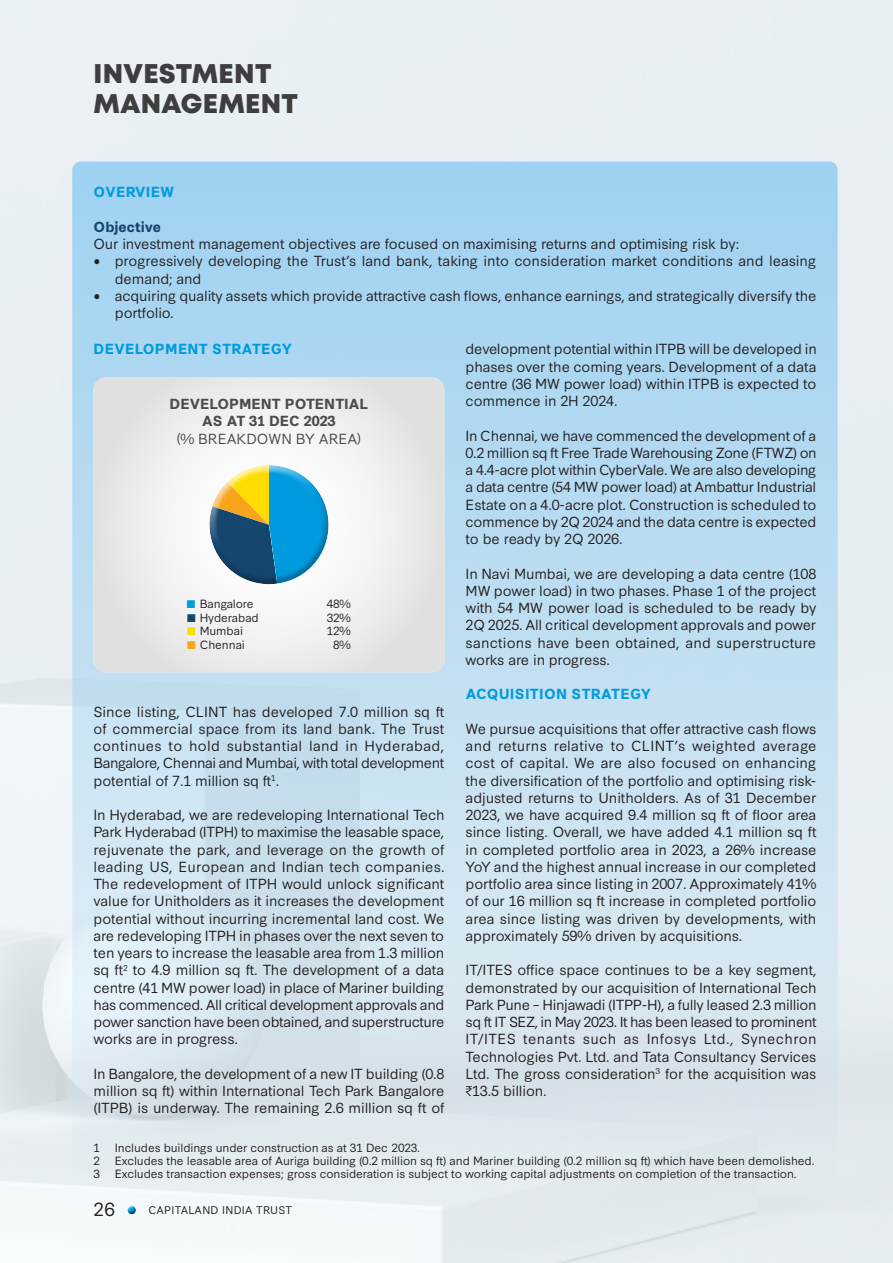
<style>
.page{position:relative;width:893px;height:1263px;background:#e9eff2}
.page>*{position:absolute;margin:0;border:0;box-sizing:border-box;transform-origin:0 0}
.t1{font:800 27px/30px "Mont";letter-spacing:.01em;color:#3e3e3f}
.t2{font:18px "Synthese";color:#231f20}
.Body_Text{font:13.8px/17.2px "Synthese";letter-spacing:-.01em;color:#231f20;text-align:justify}
.Subhead_1{font:700 13.8px "Synthese";letter-spacing:.02em;color:#009bde}
.Body_Text-2{font:13.8px "Synthese";letter-spacing:-.03em;color:#231f20}
.Body_Text-3{font:13.8px "Synthese";letter-spacing:.03em;color:#231f20}
.Chart_and_table_header{font:700 13.8px/17.2px "Synthese";color:#4b4c4d;text-align:center}
.Chart_and_table_header-2{font:13.8px "Synthese";color:#4b4c4d}
.Subhead_2{font:700 13.8px "Synthese";color:#15466e}
.Chart{font:11.25px "Synthese";letter-spacing:-.01em;color:#231f20}
.t3{font:10.5px "Synthese";letter-spacing:.025em;color:#231f20}
.s1{color:#009bde}
.s2{color:#15466e}
.s3{color:#ffdc01}
.s4{color:#f9a51b}
</style>
<div class="page">
<div style="left:72px;top:162px;width:766px;height:1016px;background:linear-gradient(to bottom,#9fd3f2,#e3eaee);border-radius:9px"></div>
<svg style="left:466px;top:1086px;width:6px;height:10px"></svg>
<div style="left:94px;top:377px;width:350px;height:295px;background:linear-gradient(to right,#ecedec,#ecedec);border-radius:13px"></div>
<div style="left:208px;top:463px;width:119px;height:110px;background:#fff;opacity:.75"></div>
<div style="left:210px;top:484px;width:119px;height:101px;background:#231f20;opacity:.3"></div>
<div style="left:127px;top:1203px;width:11px;height:10px;background:#fff;opacity:.75"></div>
<div style="left:127px;top:1207px;width:12px;height:8px;background:#231f20;opacity:.75"></div>
<p class="t1" style="left:94px;top:59px;width:206px">INVESTMENT<br>MANAGEMENT</p>
<p class="Subhead_1" style="left:94px;top:181px;width:82px">OVERVIEW</p>
<p class="Subhead_2" style="left:94px;top:216px;width:69px">Objective</p>
<p class="Body_Text" style="left:94px;top:234px;width:647px">Our investment management objectives are focused on maximising returns and optimising risk by:</p>
<p class="Body_Text" style="left:115px;top:251px;width:703px;text-indent:-21px">• progressively developing the Trust’s land bank, taking into consideration market conditions and leasing demand; and</p>
<p class="Body_Text" style="left:115px;top:286px;width:703px;text-indent:-21px">• acquiring quality assets which provide attractive cash flows, enhance earnings, and strategically diversify the portfolio.</p>
<p class="Subhead_1" style="left:94px;top:338px;width:200px">DEVELOPMENT STRATEGY</p>
<p class="Body_Text" style="left:466px;top:339px;width:353px">development potential within ITPB will be developed in phases over the coming years. Development of a data centre (36 MW power load) within ITPB is expected to commence in 2H 2024.</p>
<p class="Body_Text" style="left:466px;top:426px;width:353px">In Chennai, we have commenced the development of a 0.2 million sq ft Free Trade Warehousing Zone (FTWZ) on a 4.4-acre plot within CyberVale. We are also developing a data centre (54 MW power load) at Ambattur Industrial Estate on a 4.0-acre plot. Construction is scheduled to commence by 2Q 2024 and the data centre is expected to be ready by 2Q 2026.</p>
<p class="Body_Text" style="left:466px;top:564px;width:352px">In Navi Mumbai, we are developing a data centre (108<br>MW power load) in two phases. Phase 1 of the project with 54 MW power load is scheduled to be ready by 2Q 2025. All critical development approvals and power sanctions have been obtained, and superstructure works are in progress.</p>
<p class="Subhead_1" style="left:466px;top:683px;width:187px">ACQUISITION STRATEGY</p>
<p class="Body_Text" style="left:466px;top:719px;width:352px">We pursue acquisitions that offer attractive cash flows and returns relative to CLINT’s weighted average cost of capital. We are also focused on enhancing the diversification of the portfolio and optimising risk&shy;adjusted returns to Unitholders. As of 31 December 2023, we have acquired 9.4 million sq ft of floor area since listing. Overall, we have added 4.1 million sq ft in completed portfolio area in 2023, a 26% increase YoY and the highest annual increase in our completed portfolio area since listing in 2007. Approximately 41% of our 16 million sq ft increase in completed portfolio area since listing was driven by developments, with approximately 59% driven by acquisitions.</p>
<p class="Body_Text" style="left:466px;top:960px;width:352px">IT/ITES office space continues to be a key segment,</p>
<p class="Body_Text" style="left:466px;top:978px;width:353px">demonstrated by our acquisition of International Tech</p>
<p class="Body_Text" style="left:466px;top:995px;width:353px">Park Pune – Hinjawadi (ITPP-H), a fully leased 2.3 million</p>
<p class="Body_Text-2" style="left:466px;top:1011px;width:353px">sq ft IT SEZ, in May 2023. It has been leased to prominent</p>
<p class="Body_Text-3" style="left:466px;top:1028px;width:352px">IT/ITES tenants such as Infosys Ltd., Synechron</p>
<p class="Body_Text" style="left:466px;top:1047px;width:352px">Technologies Pvt. Ltd. and Tata Consultancy Services</p>
<p class="Body_Text" style="left:466px;top:1064px;width:352px">Ltd. The gross consideration<sup>3</sup> for the acquisition was</p>
<p class="Body_Text" style="left:472px;top:1081px;width:76px">13.5 billion.</p>
<p class="Chart_and_table_header" style="left:169px;top:394px;width:201px">DEVELOPMENT POTENTIAL<br>AS AT 31 DEC 2023</p>
<p class="Chart_and_table_header-2" style="left:177px;top:427px;width:186px">(% BREAKDOWN BY AREA)</p>
<p class="Chart" style="left:187px;top:594px;width:68px"><span class="s1">■</span> Bangalore</p>
<p class="Chart" style="left:327px;top:594px;width:26px">48%</p>
<p class="Chart" style="left:187px;top:608px;width:73px"><span class="s2">■</span> Hyderabad</p>
<p class="Chart" style="left:327px;top:608px;width:26px">32%</p>
<p class="Chart" style="left:187px;top:622px;width:58px"><span class="s3">■</span> Mumbai</p>
<p class="Chart" style="left:327px;top:622px;width:26px">12%</p>
<p class="Chart" style="left:187px;top:635px;width:59px"><span class="s4">■</span> Chennai</p>
<p class="Chart" style="left:333px;top:635px;width:19px">8%</p>
<p class="Body_Text" style="left:94px;top:702px;width:352px">Since listing, CLINT has developed 7.0 million sq ft of commercial space from its land bank. The Trust continues to hold substantial land in Hyderabad, Bangalore, Chennai and Mumbai, with total development potential of 7.1 million sq ft<sup>1</sup>.</p>
<p class="Body_Text" style="left:94px;top:805px;width:353px">In Hyderabad, we are redeveloping International Tech Park Hyderabad (ITPH) to maximise the leasable space, rejuvenate the park, and leverage on the growth of leading US, European and Indian tech companies.<br>The redevelopment of ITPH would unlock significant value for Unitholders as it increases the development potential without incurring incremental land cost. We are redeveloping ITPH in phases over the next seven to ten years to increase the leasable area from 1.3 million sq ft<sup>2</sup> to 4.9 million sq ft. The development of a data centre (41 MW power load) in place of Mariner building has commenced. All critical development approvals and power sanction have been obtained, and superstructure works are in progress.</p>
<p class="Body_Text" style="left:94px;top:1064px;width:352px">In Bangalore, the development of a new IT building (0.8 million sq ft) within International Tech Park Bangalore (ITPB) is underway. The remaining 2.6 million sq ft of</p>
<p class="Chart" style="left:94px;top:1139px;width:8px">1</p>
<p class="Chart" style="left:115px;top:1139px;width:307px">Includes buildings under construction as at 31 Dec 2023.</p>
<p class="Chart" style="left:94px;top:1152px;width:8px">2</p>
<p class="Chart" style="left:115px;top:1152px;width:701px">Excludes the leasable area of Auriga building (0.2 million sq ft) and Mariner building (0.2 million sq ft) which have been demolished.</p>
<p class="Chart" style="left:94px;top:1164px;width:8px">3</p>
<p class="Chart" style="left:115px;top:1164px;width:683px">Excludes transaction expenses; gross consideration is subject to working capital adjustments on completion of the transaction.</p>
<h2 class="t2" style="left:94px;top:1194px;width:23px">26</h2>
<p class="t3" style="left:148px;top:1201px;width:145px">CAPITALAND INDIA TRUST</p>
</div>
